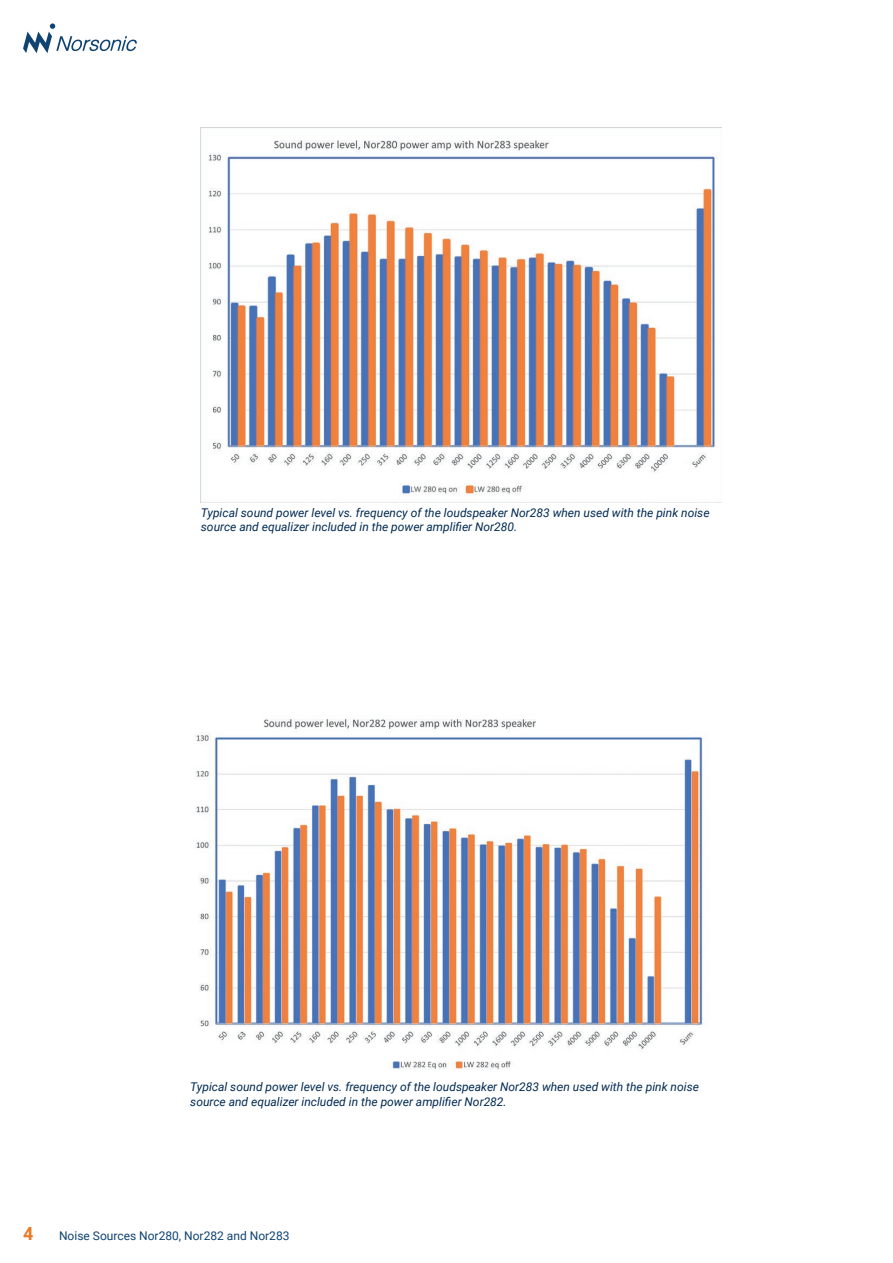
<style>
.page{position:relative;width:893px;height:1263px;background:#fff}
.page>*{position:absolute;margin:0;border:0;box-sizing:border-box;transform-origin:0 0}
.t1{font:700 18px "Roboto";color:#ea7924}
.t2{font:italic 12px/14.4px "Roboto";color:#002a52}
.t3{font:12px "Roboto";color:#0f4372}
</style>
<div class="page">
<svg style="left:23px;top:23px;width:114px;height:30px"></svg>
<img style="left:201px;top:128px;width:515px;height:367px">
<img style="left:196px;top:719px;width:507px;height:351px">
<p class="t2" style="left:201px;top:505px;width:510px">Typical sound power level vs. frequency of the loudspeaker Nor283 when used with the pink noise source and equalizer included in the power amplifier Nor280.</p>
<p class="t2" style="left:190px;top:1079px;width:510px">Typical sound power level vs. frequency of the loudspeaker Nor283 when used with the pink noise source and equalizer included in the power amplifier Nor282.</p>
<h1 class="t1" style="left:23px;top:1220px;width:12px">4</h1>
<p class="t3" style="left:59px;top:1227px;width:232px">Noise Sources Nor280, Nor282 and Nor283</p>
</div>
